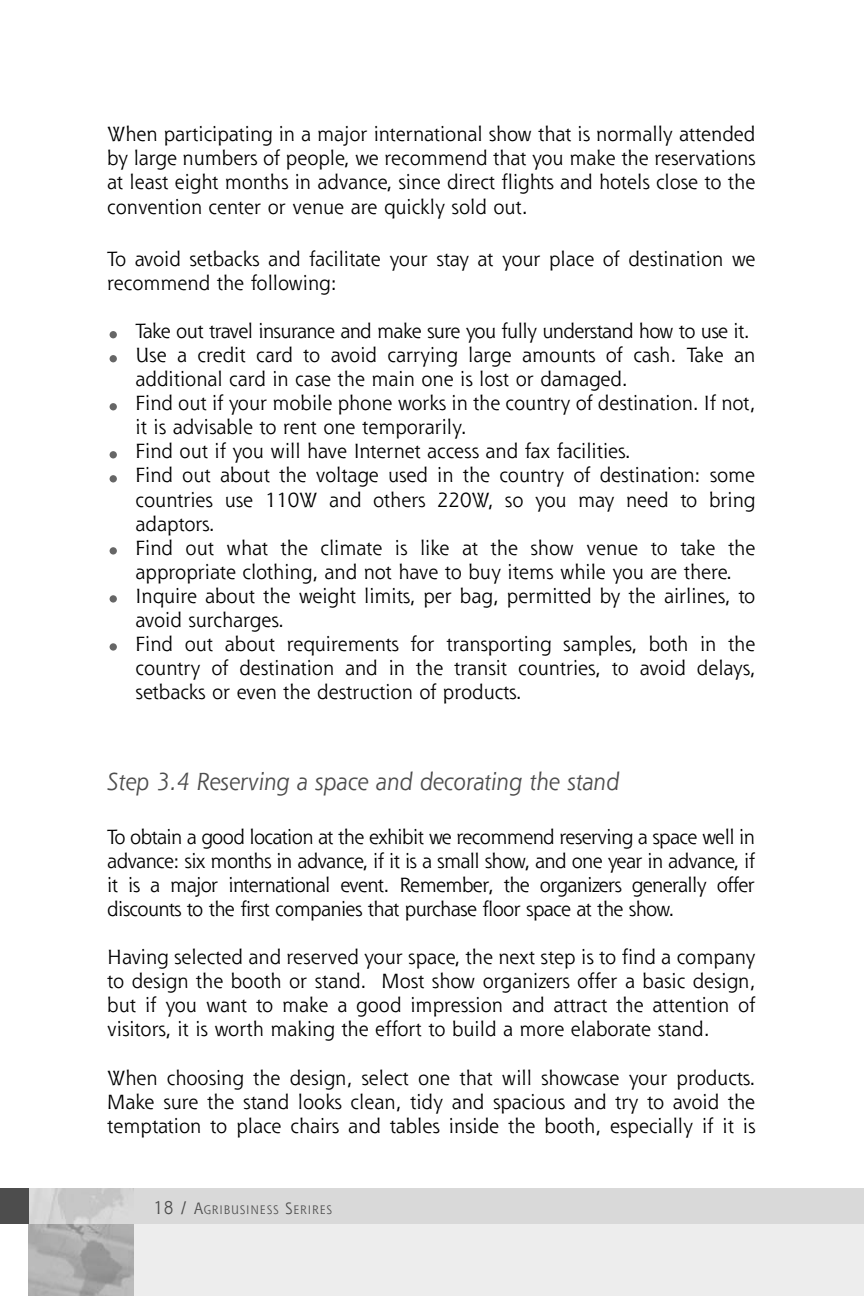
<style>
.page{position:relative;width:864px;height:1296px;background:#fff}
.page>*{position:absolute;margin:0;border:0;box-sizing:border-box;transform-origin:0 0}
.t1{font:italic 24px "Shannon";color:#4d4d4d}
.t2{font:20px/24px "Shannon";color:#000;text-align:justify}
.t3{font:12px "Shannon";letter-spacing:.075em;color:#4d4d4d;scale:.95 1}
.s1{font-size:18px}
.s2{font-size:16px}
</style>
<div class="page">
<div style="left:110px;top:643px;width:7px;height:8px;background:#666;border-radius:50%"></div>
<div style="left:110px;top:595px;width:7px;height:8px;background:#666;border-radius:50%"></div>
<div style="left:110px;top:547px;width:7px;height:8px;background:#666;border-radius:50%"></div>
<div style="left:110px;top:475px;width:7px;height:7px;background:#666;border-radius:50%"></div>
<div style="left:110px;top:451px;width:7px;height:7px;background:#666;border-radius:50%"></div>
<div style="left:110px;top:403px;width:7px;height:7px;background:#666;border-radius:50%"></div>
<div style="left:110px;top:355px;width:7px;height:7px;background:#666;border-radius:50%"></div>
<div style="left:110px;top:331px;width:7px;height:7px;background:#666;border-radius:50%"></div>
<div style="left:95px;top:1206px;width:769px;height:90px;background:#ededed"></div>
<div style="left:0;top:1188px;width:864px;height:36px;background:#d9d9d9"></div>
<img style="left:29px;top:1224px;width:105px;height:72px">
<div style="left:0;top:1188px;width:29px;height:36px;background:#4d4d4d"></div>
<p class="t2" style="left:107px;top:124px;width:650px">When participating in a major international show that is normally attended by large numbers of people, we recommend that you make the reservations at least eight months in advance, since direct flights and hotels close to the convention center or venue are quickly sold out.</p>
<p class="t2" style="left:107px;top:249px;width:650px">To avoid setbacks and facilitate your stay at your place of destination we recommend the following:</p>
<p class="t2" style="left:136px;top:321px;width:621px;text-align:left">Take out travel insurance and make sure you fully understand how to use it.<br>Use a credit card to avoid carrying large amounts of cash. Take an additional card in case the main one is lost or damaged.<br>Find out if your mobile phone works in the country of destination. If not, it is advisable to rent one temporarily.<br>Find out if you will have Internet access and fax facilities.<br>Find out about the voltage used in the country of destination: some countries use 110W and others 220W, so you may need to bring adaptors.<br>Find out what the climate is like at the show venue to take the appropriate clothing, and not have to buy items while you are there.<br>Inquire about the weight limits, per bag, permitted by the airlines, to avoid surcharges.<br>Find out about requirements for transporting samples, both in the country of destination and in the transit countries, to avoid delays, setbacks or even the destruction of products.</p>
<p class="t1" style="left:107px;top:771px;width:513px">Step 3.4 Reserving a space and decorating the stand</p>
<p class="t2" style="left:107px;top:827px;width:649px">To obtain a good location at the exhibit we recommend reserving a space well in advance: six months in advance, if it is a small show, and one year in advance, if it is a major international event. Remember, the organizers generally offer discounts to the first companies that purchase floor space at the show.</p>
<p class="t2" style="left:107px;top:947px;width:650px">Having selected and reserved your space, the next step is to find a company to design the booth or stand. Most show organizers offer a basic design, but if you want to make a good impression and attract the attention of visitors, it is worth making the effort to build a more elaborate stand.</p>
<p class="t2" style="left:107px;top:1067px;width:650px">When choosing the design, select one that will showcase your products.<br>Make sure the stand looks clean, tidy and spacious and try to avoid the temptation to place chairs and tables inside the booth, especially if it is</p>
<p class="t3" style="left:153px;top:1205px;width:190px"><span class="s1">18 /</span> <span class="s2">A</span>GRIBUSINESS <span class="s2">S</span>ERIRES</p>
</div>
